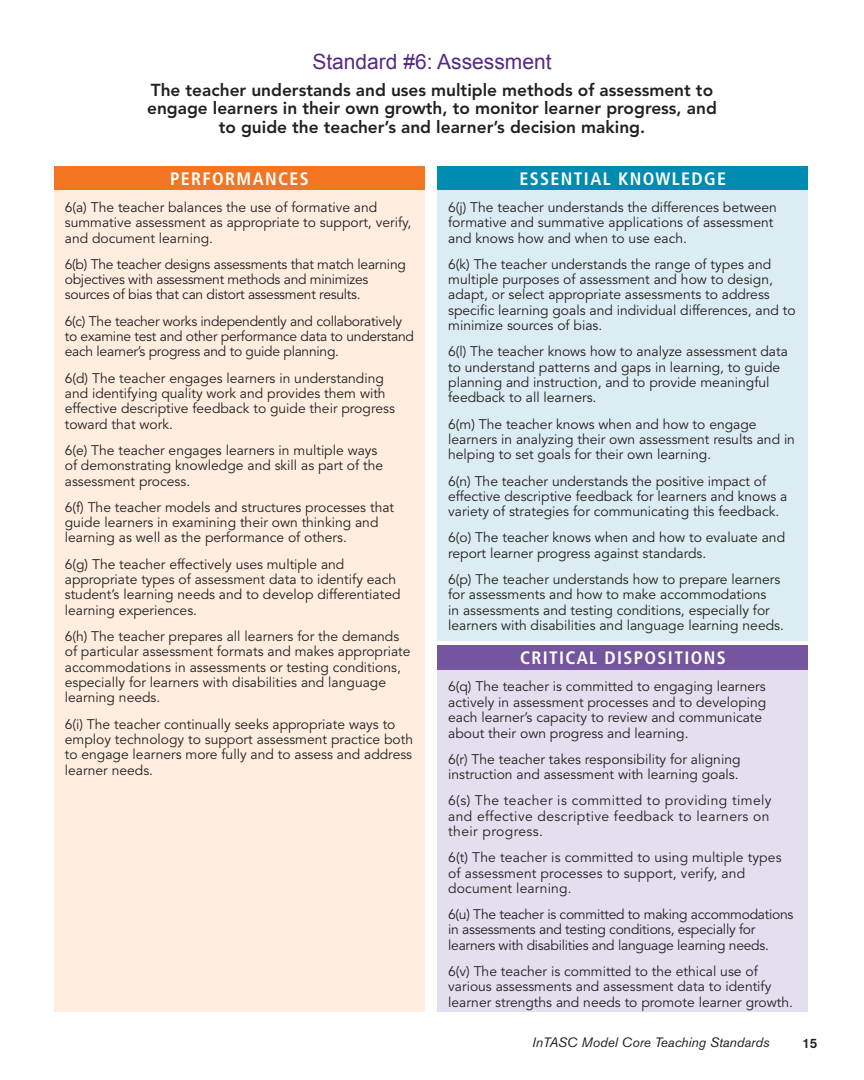
<style>
.page{position:relative;width:864px;height:1080px;background:#fff}
.page>*{position:absolute;margin:0;border:0;box-sizing:border-box;transform-origin:0 0}
.t1{font:21px "Arial";color:#552988}
.t2{font:700 condensed 18px "Frutiger";letter-spacing:.075em;color:#fff}
.t3{font:800 17.25px/18.8px "Avenir";color:#231f20;text-align:center}
.t4{font:13.8px/15.3px "Avenir";color:#231f20}
.t5{font:13.8px/15.3px "Avenir";letter-spacing:-.02em;color:#231f20}
.t6{font:13.8px/15.3px "Avenir";letter-spacing:.03em;color:#231f20}
.t7{font:italic 13.5px "Akzidenz Grotesk BE";color:#231f20}
.t8{font:500 13.5px "Akzidenz Grotesk BE";color:#231f20}
</style>
<div class="page">
<div style="left:54px;top:166px;width:371px;height:24px;background:#f37421"></div>
<div style="left:54px;top:190px;width:371px;height:822px;background:#ffeee0"></div>
<div style="left:437px;top:645px;width:371px;height:25px;background:#74559e"></div>
<div style="left:437px;top:670px;width:371px;height:348px;background:#e4dfef"></div>
<div style="left:437px;top:166px;width:371px;height:24px;background:#008bb1"></div>
<div style="left:437px;top:190px;width:371px;height:451px;background:#dbedf3"></div>
<div style="left:431px;top:1012px;width:406px;height:12px;background:#fff"></div>
<h1 class="t1" style="left:312px;top:48px;width:241px">Standard #6: Assessment</h1>
<p class="t3" style="left:147px;top:80px;width:571px">The teacher understands and uses multiple methods of assessment to engage learners in their own growth, to monitor learner progress, and to guide the teacher’s and learner’s decision making.</p>
<h2 class="t2" style="left:170px;top:168px;width:140px">PERFORMANCES</h2>
<p class="t4" style="left:65px;top:200px;width:348px">6(a) The teacher balances the use of formative and summative assessment as appropriate to support, verify, and document learning.</p>
<p class="t5" style="left:65px;top:257px;width:343px">6(b) The teacher designs assessments that match learning objectives with assessment methods and minimizes sources of bias that can distort assessment results.</p>
<p class="t5" style="left:65px;top:314px;width:351px">6(c) The teacher works independently and collaboratively to examine test and other performance data to understand each learner’s progress and to guide planning.</p>
<p class="t4" style="left:65px;top:371px;width:332px">6(d) The teacher engages learners in understanding and identifying quality work and provides them with effective descriptive feedback to guide their progress toward that work.</p>
<p class="t4" style="left:65px;top:443px;width:320px">6(e) The teacher engages learners in multiple ways of demonstrating knowledge and skill as part of the assessment process.</p>
<p class="t4" style="left:65px;top:500px;width:331px">6(f) The teacher models and structures processes that guide learners in examining their own thinking and learning as well as the performance of others.</p>
<p class="t4" style="left:65px;top:557px;width:337px">6(g) The teacher effectively uses multiple and appropriate types of assessment data to identify each student’s learning needs and to develop differentiated learning experiences.</p>
<p class="t4" style="left:65px;top:629px;width:347px">6(h) The teacher prepares all learners for the demands of particular assessment formats and makes appropriate accommodations in assessments or testing conditions, especially for learners with disabilities and language learning needs.</p>
<p class="t4" style="left:65px;top:717px;width:350px">6(i) The teacher continually seeks appropriate ways to employ technology to support assessment practice both to engage learners more fully and to assess and address learner needs.</p>
<h2 class="t2" style="left:520px;top:168px;width:208px">ESSENTIAL KNOWLEDGE</h2>
<p class="t4" style="left:448px;top:200px;width:330px">6(j) The teacher understands the differences between formative and summative applications of assessment and knows how and when to use each.</p>
<p class="t4" style="left:448px;top:257px;width:349px">6(k) The teacher understands the range of types and multiple purposes of assessment and how to design, adapt, or select appropriate assessments to address specific learning goals and individual differences, and to minimize sources of bias.</p>
<p class="t4" style="left:448px;top:344px;width:341px">6(l) The teacher knows how to analyze assessment data to understand patterns and gaps in learning, to guide planning and instruction, and to provide meaningful feedback to all learners.</p>
<p class="t4" style="left:448px;top:417px;width:348px">6(m) The teacher knows when and how to engage learners in analyzing their own assessment results and in helping to set goals for their own learning.</p>
<p class="t4" style="left:448px;top:474px;width:341px">6(n) The teacher understands the positive impact of effective descriptive feedback for learners and knows a variety of strategies for communicating this feedback.</p>
<p class="t4" style="left:448px;top:530px;width:338px">6(o) The teacher knows when and how to evaluate and report learner progress against standards.</p>
<p class="t4" style="left:448px;top:572px;width:337px">6(p) The teacher understands how to prepare learners for assessments and how to make accommodations<br>in assessments and testing conditions, especially for learners with disabilities and language learning needs.</p>
<h2 class="t2" style="left:520px;top:648px;width:207px">CRITICAL DISPOSITIONS</h2>
<p class="t4" style="left:448px;top:679px;width:320px">6(q) The teacher is committed to engaging learners actively in assessment processes and to developing each learner’s capacity to review and communicate about their own progress and learning.</p>
<p class="t4" style="left:448px;top:752px;width:294px">6(r) The teacher takes responsibility for aligning instruction and assessment with learning goals.</p>
<p class="t6" style="left:448px;top:793px;width:325px">6(s) The teacher is committed to providing timely and effective descriptive feedback to learners on their progress.</p>
<p class="t4" style="left:448px;top:850px;width:335px">6(t) The teacher is committed to using multiple types of assessment processes to support, verify, and document learning.</p>
<p class="t5" style="left:448px;top:907px;width:347px">6(u) The teacher is committed to making accommodations in assessments and testing conditions, especially for learners with disabilities and language learning needs.</p>
<p class="t4" style="left:448px;top:964px;width:346px">6(v) The teacher is committed to the ethical use of various assessments and assessment data to identify learner strengths and needs to promote learner growth.</p>
<p class="t7" style="left:532px;top:1035px;width:239px">InTASC Model Core Teaching Standards</p>
<p class="t8" style="left:803px;top:1035px;width:16px">15</p>
</div>
